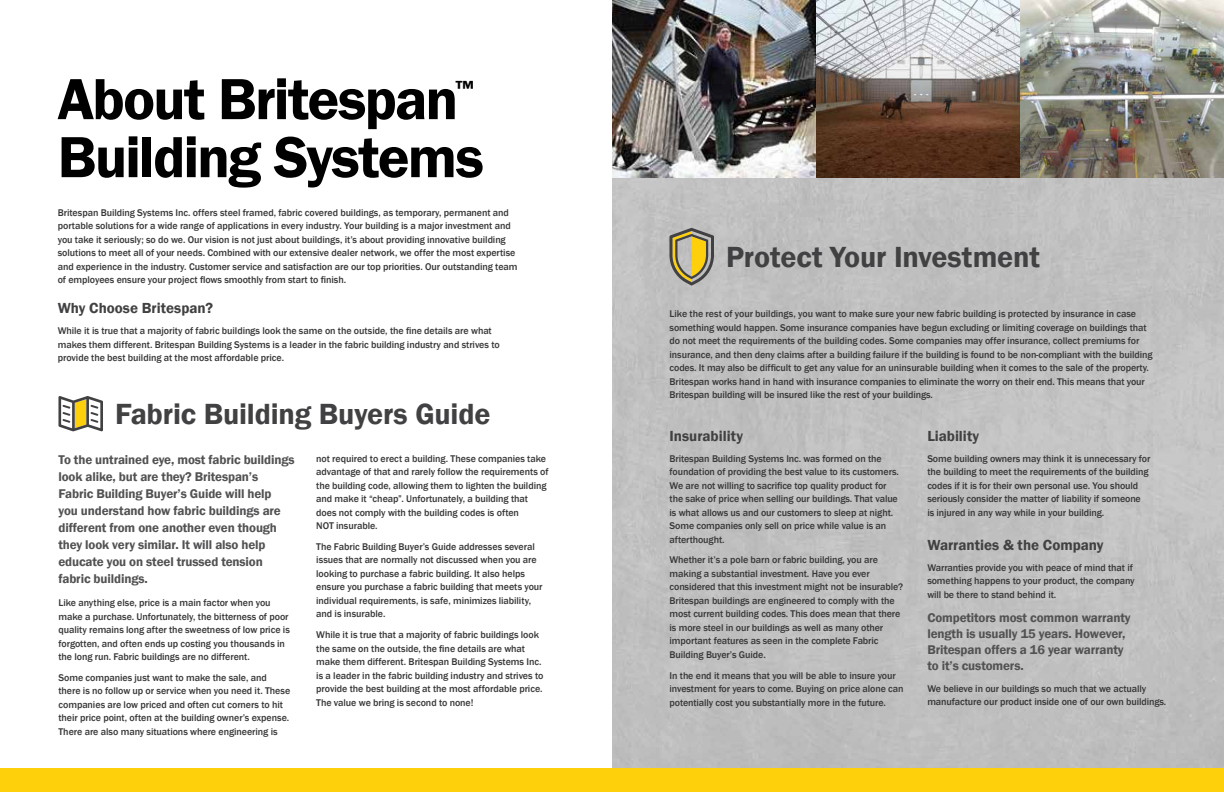
<style>
.page{position:relative;width:1224px;height:792px;background:#fff}
.page>*{position:absolute;margin:0;border:0;box-sizing:border-box;transform-origin:0 0}
.t1{font:600 60px "Franklin Gothic";letter-spacing:-.03em;color:#000}
.t2{font:600 30px "Franklin Gothic";letter-spacing:-.005em;color:#414042}
.t3{font:600 21px "Franklin Gothic";color:#000}
.t4{font:600 15px "Franklin Gothic";color:#414042}
.t5{font:600 13px/17px "Franklin Gothic";letter-spacing:-.01em;color:#525254}
.t6{font:500 10px/13.5px "Franklin Gothic";letter-spacing:-.01em;color:#383839}
</style>
<div class="page">
<div style="left:612px;top:178px;width:612px;height:591px;background:#c0c0c0"></div>
<div style="left:0;top:769px;width:1224px;height:23px;background:#fecf0b"></div>
<img style="left:612px;top:0;width:612px;height:178px">
<svg style="left:669px;top:228px;width:45px;height:58px;background:#a99e71"></svg>
<svg style="left:58px;top:396px;width:45px;height:35px"></svg>
<h1 class="t1" style="left:58px;top:62px;width:402px">About Britespan</h1>
<h3 class="t3" style="left:456px;top:75px;width:20px">™</h3>
<h1 class="t1" style="left:58px;top:120px;width:428px">Building Systems</h1>
<p class="t6" style="left:58px;top:206px;width:461px">Britespan Building Systems Inc. offers steel framed, fabric covered buildings, as temporary, permanent and portable solutions for a wide range of applications in every industry. Your building is a major investment and you take it seriously; so do we. Our vision is not just about buildings, it’s about providing innovative building solutions to meet all of your needs. Combined with our extensive dealer network, we offer the most expertise and experience in the industry. Customer service and satisfaction are our top priorities. Our outstanding team of employees ensure your project flows smoothly from start to finish.</p>
<h3 class="t4" style="left:58px;top:299px;width:157px">Why Choose Britespan?</h3>
<p class="t6" style="left:58px;top:324px;width:444px">While it is true that a majority of fabric buildings look the same on the outside, the fine details are what makes them different. Britespan Building Systems is a leader in the fabric building industry and strives to provide the best building at the most affordable price.</p>
<h2 class="t2" style="left:115px;top:396px;width:377px">Fabric Building Buyers Guide</h2>
<p class="t5" style="left:58px;top:451px;width:238px">To the untrained eye, most fabric buildings look alike, but are they? Britespan’s Fabric Building Buyer’s Guide will help<br>you understand how fabric buildings are different from one another even though they look very similar. It will also help educate you on steel trussed tension fabric buildings.</p>
<p class="t6" style="left:58px;top:596px;width:233px">Like anything else, price is a main factor when you make a purchase. Unfortunately, the bitterness of poor quality remains long after the sweetness of low price is forgotten, and often ends up costing you thousands in the long run. Fabric buildings are no different.</p>
<p class="t6" style="left:58px;top:671px;width:233px">Some companies just want to make the sale, and there is no follow up or service when you need it. These companies are low priced and often cut corners to hit their price point, often at the building owner’s expense.<br>There are also many situations where engineering is</p>
<p class="t6" style="left:316px;top:452px;width:234px">not required to erect a building. These companies take advantage of that and rarely follow the requirements of the building code, allowing them to lighten the building and make it “cheap”. Unfortunately, a building that does not comply with the building codes is often<br>NOT insurable.</p>
<p class="t6" style="left:316px;top:540px;width:228px">The Fabric Building Buyer’s Guide addresses several issues that are normally not discussed when you are looking to purchase a fabric building. It also helps ensure you purchase a fabric building that meets your individual requirements, is safe, minimizes liability, and is insurable.</p>
<p class="t6" style="left:316px;top:628px;width:229px">While it is true that a majority of fabric buildings look the same on the outside, the fine details are what make them different. Britespan Building Systems Inc. is a leader in the fabric building industry and strives to provide the best building at the most affordable price.<br>The value we bring is second to none!</p>
<h2 class="t2" style="left:726px;top:239px;width:315px">Protect Your Investment</h2>
<p class="t6" style="left:670px;top:307px;width:484px">Like the rest of your buildings, you want to make sure your new fabric building is protected by insurance in case something would happen. Some insurance companies have begun excluding or limiting coverage on buildings that do not meet the requirements of the building codes. Some companies may offer insurance, collect premiums for insurance, and then deny claims after a building failure if the building is found to be non-compliant with the building codes. It may also be difficult to get any value for an uninsurable building when it comes to the sale of the property.<br>Britespan works hand in hand with insurance companies to eliminate the worry on their end. This means that your Britespan building will be insured like the rest of your buildings.</p>
<h3 class="t4" style="left:670px;top:427px;width:75px">Insurability</h3>
<p class="t6" style="left:670px;top:452px;width:231px">Britespan Building Systems Inc. was formed on the foundation of providing the best value to its customers.<br>We are not willing to sacrifice top quality product for the sake of price when selling our buildings. That value is what allows us and our customers to sleep at night.<br>Some companies only sell on price while value is an afterthought.</p>
<p class="t6" style="left:670px;top:553px;width:235px">Whether it’s a pole barn or fabric building, you are making a substantial investment. Have you ever considered that this investment might not be insurable?<br>Britespan buildings are engineered to comply with the most current building codes. This does mean that there is more steel in our buildings as well as many other important features as seen in the complete Fabric Building Buyer’s Guide.</p>
<p class="t6" style="left:670px;top:669px;width:235px">In the end it means that you will be able to insure your investment for years to come. Buying on price alone can potentially cost you substantially more in the future.</p>
<h3 class="t4" style="left:927px;top:427px;width:53px">Liability</h3>
<p class="t6" style="left:927px;top:452px;width:225px">Some building owners may think it is unnecessary for the building to meet the requirements of the building codes if it is for their own personal use. You should seriously consider the matter of liability if someone<br>is injured in any way while in your building.</p>
<h3 class="t4" style="left:927px;top:536px;width:178px">Warranties &amp; the Company</h3>
<p class="t6" style="left:927px;top:561px;width:209px">Warranties provide you with peace of mind that if something happens to your product, the company will be there to stand behind it.</p>
<h3 class="t5" style="left:927px;top:610px;width:205px;line-height:16px">Competitors most common warranty length is usually 15 years. However,<br>Britespan offers a 16 year warranty to it’s customers.</h3>
<p class="t6" style="left:927px;top:682px;width:240px">We believe in our buildings so much that we actually manufacture our product inside one of our own buildings.</p>
</div>
